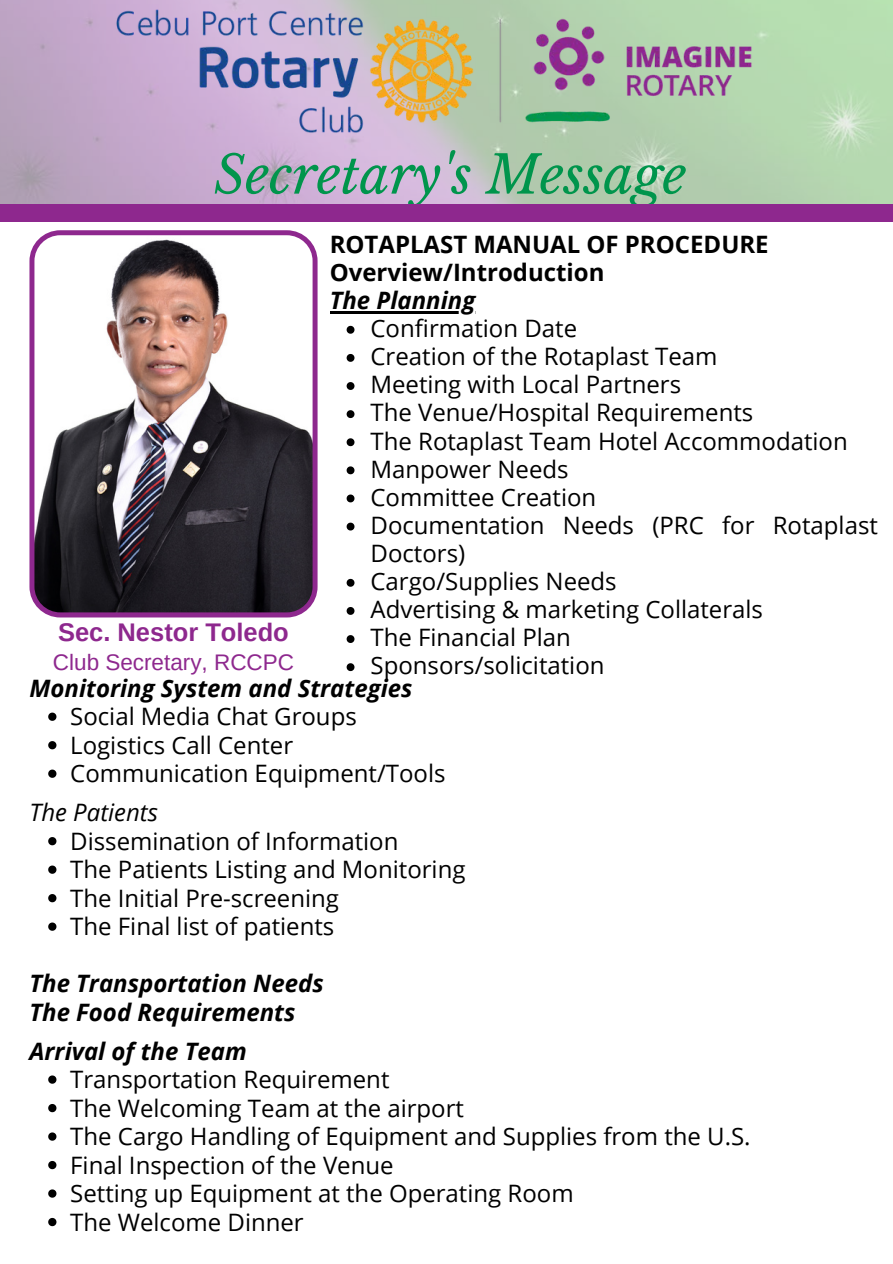
<style>
.page{position:relative;width:893px;height:1264px;background:#fff}
.page>*{position:absolute;margin:0;border:0;box-sizing:border-box;transform-origin:0 0}
.t1{font:italic 52.5px "Libre Baskerville";color:#00954c}
.t2{font:700 25.5px "Arimo";color:#8e288e}
.t3{font:24px/28px "Open Sans";color:#000}
.t4{font:italic 700 24px/28.5px "Open Sans";color:#000}
.t5{font:700 24px/28px "Open Sans";color:#000}
.t6{font:italic 24px "Open Sans";color:#000}
.t7{font:22.5px "Arimo";color:#8e288e}
</style>
<div class="page">
<img style="left:0;top:0;width:892px;height:205px">
<img style="left:72px;top:0;width:820px;height:141px">
<div style="left:0;top:205px;width:892px;height:16px;background:#8e288e"></div>
<svg style="left:29px;top:230px;width:288px;height:387px"></svg>
<svg style="left:346px;top:326px;width:8px;height:8px"></svg>
<svg style="left:346px;top:354px;width:8px;height:8px"></svg>
<svg style="left:346px;top:382px;width:8px;height:8px"></svg>
<svg style="left:346px;top:410px;width:8px;height:8px"></svg>
<svg style="left:346px;top:438px;width:8px;height:8px"></svg>
<svg style="left:346px;top:466px;width:8px;height:8px"></svg>
<svg style="left:346px;top:494px;width:8px;height:8px"></svg>
<svg style="left:346px;top:522px;width:8px;height:8px"></svg>
<svg style="left:346px;top:579px;width:8px;height:7px"></svg>
<svg style="left:346px;top:607px;width:8px;height:8px"></svg>
<svg style="left:346px;top:635px;width:8px;height:8px"></svg>
<svg style="left:346px;top:663px;width:8px;height:8px"></svg>
<hr style="left:330px;top:311px;width:145px;height:2px;background:#000">
<svg style="left:48px;top:712px;width:8px;height:8px"></svg>
<svg style="left:48px;top:741px;width:8px;height:8px"></svg>
<svg style="left:48px;top:769px;width:8px;height:8px"></svg>
<svg style="left:48px;top:837px;width:8px;height:8px"></svg>
<svg style="left:48px;top:865px;width:8px;height:8px"></svg>
<svg style="left:48px;top:894px;width:8px;height:8px"></svg>
<svg style="left:48px;top:922px;width:8px;height:8px"></svg>
<svg style="left:48px;top:1075px;width:8px;height:8px"></svg>
<svg style="left:48px;top:1104px;width:8px;height:8px"></svg>
<svg style="left:48px;top:1132px;width:8px;height:8px"></svg>
<svg style="left:48px;top:1161px;width:8px;height:8px"></svg>
<svg style="left:48px;top:1189px;width:8px;height:8px"></svg>
<svg style="left:48px;top:1217px;width:8px;height:9px"></svg>
<h1 class="t1" style="left:214px;top:143px;width:474px">Secretary's Message</h1>
<p class="t5" style="left:330px;top:229px;width:440px">ROTAPLAST MANUAL OF PROCEDURE<br>Overview/Introduction</p>
<p class="t4" style="left:330px;top:285px;width:147px">The Planning</p>
<p class="t3" style="left:370px;top:314px;width:509px">Confirmation Date<br>Creation of the Rotaplast Team<br>Meeting with Local Partners<br>The Venue/Hospital Requirements<br>The Rotaplast Team Hotel Accommodation<br>Manpower Needs<br>Committee Creation<br>Documentation Needs (PRC for Rotaplast<br>Doctors)<br>Cargo/Supplies Needs<br>Advertising &amp; marketing Collaterals<br>The Financial Plan<br>Sponsors/solicitation</p>
<p class="t2" style="left:58px;top:618px;width:232px">Sec. Nestor Toledo</p>
<p class="t7" style="left:53px;top:650px;width:242px">Club Secretary, RCCPC</p>
<p class="t4" style="left:29px;top:673px;width:384px">Monitoring System and Strategies</p>
<p class="t3" style="left:70px;top:701px;width:377px;line-height:28.5px">Social Media Chat Groups<br>Logistics Call Center<br>Communication Equipment/Tools</p>
<p class="t6" style="left:29px;top:795px;width:130px">The Patients</p>
<p class="t3" style="left:70px;top:826px;width:397px;line-height:28.5px">Dissemination of Information<br>The Patients Listing and Monitoring<br>The Initial Pre-screening<br>The Final list of patients</p>
<p class="t4" style="left:29px;top:968px;width:296px">The Transportation Needs<br>The Food Requirements</p>
<p class="t4" style="left:29px;top:1036px;width:219px">Arrival of the Team</p>
<p class="t3" style="left:70px;top:1064px;width:681px;line-height:28.5px">Transportation Requirement<br>The Welcoming Team at the airport<br>The Cargo Handling of Equipment and Supplies from the U.S.<br>Final Inspection of the Venue<br>Setting up Equipment at the Operating Room<br>The Welcome Dinner</p>
</div>
